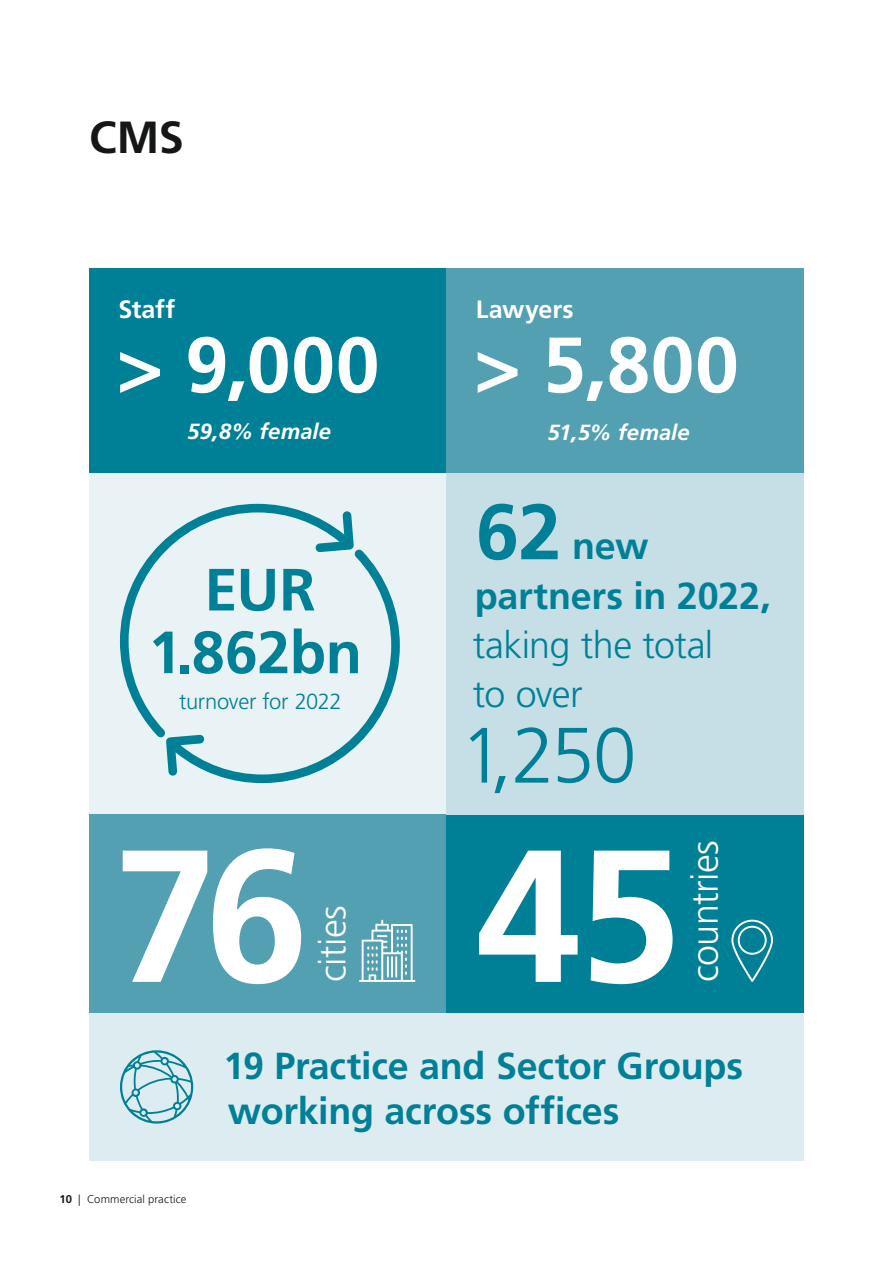
<style>
.page{position:relative;width:893px;height:1263px;background:#fff}
.page>*{position:absolute;margin:0;border:0;box-sizing:border-box;transform-origin:0 0}
.t1{font:700 188.1px "Frutiger LT Pro";color:#fff}
.t2{font:700 78.3px "Frutiger LT Pro";letter-spacing:.01em;color:#fff}
.t3{font:300 78.3px "Frutiger LT Pro";color:#008096}
.t4{font:700 59.55px/62.7px "Frutiger LT Pro";letter-spacing:-.01em;color:#008096;text-align:center}
.Head_3___26_31_2pt___Light___black{font:700 45px "Frutiger LT Pro";color:#151616}
.t5{font:700 37.65px/45.2px "Frutiger LT Pro";letter-spacing:-.005em;color:#008096}
.t6{font:300 37.65px/49.3px "Frutiger LT Pro";letter-spacing:-.015em;color:#008096}
.t7{font:300 37.65px "Frutiger LT Pro";letter-spacing:-.015em;color:#fff}
.t8{font:700 25.05px "Frutiger LT Pro";color:#fff}
.t9{font:italic 700 21.9px "Frutiger LT Pro";letter-spacing:.01em;color:#fff}
.t10{font:300 21.9px "Frutiger LT Pro";letter-spacing:-.015em;color:#008096}
.Page___left___7_5_10pt___Light___black{font:300 11.25px "Frutiger LT Pro";letter-spacing:.01em;color:#151616}
.s1{font-weight:700;font-size:78.3px}
.s2{font-weight:700}
</style>
<div class="page">
<div style="left:89px;top:473px;width:357px;height:342px;background:#e9f2f5"></div>
<svg style="left:120px;top:504px;width:234px;height:233px"></svg>
<svg style="left:166px;top:549px;width:234px;height:234px"></svg>
<div style="left:89px;top:815px;width:357px;height:198px;background:#52a0b1"></div>
<svg style="left:359px;top:920px;width:56px;height:62px"></svg>
<div style="left:446px;top:815px;width:358px;height:198px;background:#008096"></div>
<svg style="left:731px;top:920px;width:42px;height:62px"></svg>
<div style="left:89px;top:1013px;width:715px;height:148px;background:#ddecf0"></div>
<svg style="left:120px;top:1050px;width:73px;height:73px"></svg>
<div style="left:446px;top:473px;width:358px;height:342px;background:#c6dee6"></div>
<div style="left:89px;top:268px;width:357px;height:205px;background:#008096"></div>
<div style="left:446px;top:268px;width:358px;height:205px;background:#52a0b1"></div>
<p class="Head_3___26_31_2pt___Light___black" style="left:89px;top:111px;width:96px">CMS</p>
<p class="t8" style="left:118px;top:294px;width:58px">Staff</p>
<p class="t2" style="left:117px;top:319px;width:264px">&gt; 9,000</p>
<p class="t9" style="left:187px;top:419px;width:145px">59,8% female</p>
<p class="t4" style="left:148px;top:559px;width:215px">EUR<br>1.862bn</p>
<p class="t10" style="left:179px;top:689px;width:164px">turnover for 2022</p>
<p class="t1" style="left:113px;top:806px;width:197px">76</p>
<p class="t7" style="left:310px;top:982px;width:78px;rotate:-90deg">cities</p>
<p class="t8" style="left:476px;top:294px;width:99px">Lawyers</p>
<p class="t2" style="left:474px;top:319px;width:266px">&gt; 5,800</p>
<p class="t9" style="left:547px;top:419px;width:144px">51,5% female</p>
<p class="t6" style="left:473px;top:522px;width:300px"><span class="s1">62</span> <span class="s2">new partners in 2022, </span>taking the total<br>to over</p>
<p class="t3" style="left:460px;top:710px;width:178px">1,250</p>
<p class="t1" style="left:476px;top:806px;width:207px">45</p>
<p class="t7" style="left:683px;top:982px;width:143px;rotate:-90deg">countries</p>
<p class="Page___left___7_5_10pt___Light___black" style="left:60px;top:1193px;width:128px"><span class="s2">10</span> | Commercial practice</p>
<p class="t5" style="left:224px;top:1043px;width:521px">19 Practice and Sector Groups working across offices</p>
</div>
